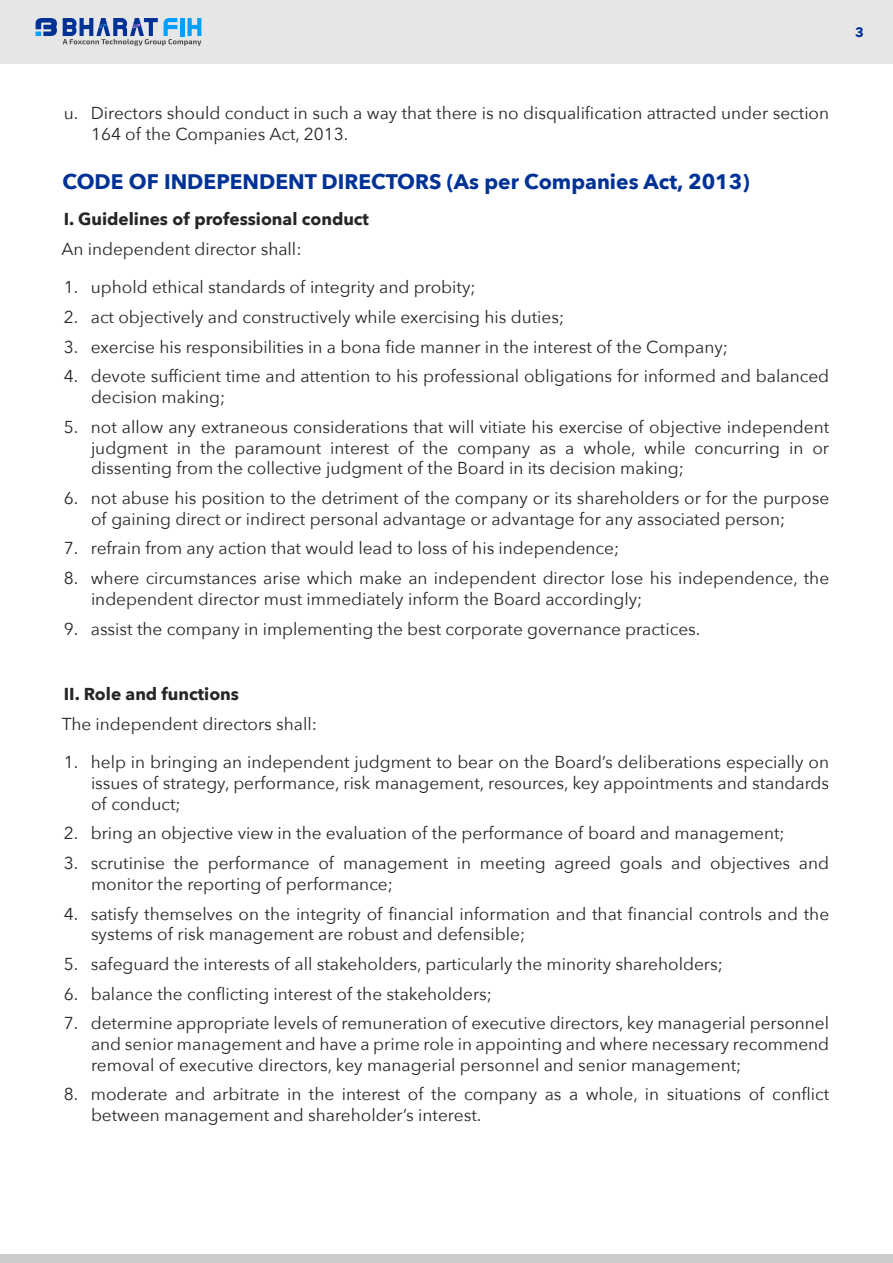
<style>
.page{position:relative;width:893px;height:1263px;background:#fff}
.page>*{position:absolute;margin:0;border:0;box-sizing:border-box;transform-origin:0 0}
.t1{font:700 21px "Avenir Next";color:#003296}
.t2{font:17.25px/20.7px "Avenir Next";color:#262626}
.t3{font:700 17.25px "Avenir Next";color:#262626}
.t4{font:700 13.5px "Avenir Next";color:#003296}
</style>
<div class="page">
<div style="left:0;top:0;width:893px;height:64px;background:#e6e6e6"></div>
<svg style="left:36px;top:18px;width:21px;height:18px"></svg>
<svg style="left:63px;top:18px;width:138px;height:28px"></svg>
<div style="left:0;top:1254px;width:893px;height:9px;background:#ccc"></div>
<p class="t4" style="left:855px;top:23px;width:10px">3</p>
<p class="t2" style="left:91px;top:104px;width:740px;text-indent:-27px">u. Directors should conduct in such a way that there is no disqualification attracted under section<br>164 of the Companies Act, 2013.</p>
<p class="t1" style="left:62px;top:168px;width:689px">CODE OF INDEPENDENT DIRECTORS (As per Companies Act, 2013)</p>
<p class="t3" style="left:64px;top:208px;width:307px">I. Guidelines of professional conduct</p>
<p class="t2" style="left:61px;top:239px;width:242px">An independent director shall:</p>
<p class="t2" style="left:64px;top:278px;width:413px">1. uphold ethical standards of integrity and probity;</p>
<p class="t2" style="left:64px;top:307px;width:502px">2. act objectively and constructively while exercising his duties;</p>
<p class="t2" style="left:64px;top:337px;width:666px">3. exercise his responsibilities in a bona fide manner in the interest of the Company;</p>
<p class="t2" style="left:91px;top:367px;width:740px;text-indent:-27px">4. devote sufficient time and attention to his professional obligations for informed and balanced decision making;</p>
<p class="t2" style="left:91px;top:417px;width:740px;text-align:justify;text-indent:-27px">5. not allow any extraneous considerations that will vitiate his exercise of objective independent judgment in the paramount interest of the company as a whole, while concurring in or dissenting from the collective judgment of the Board in its decision making;</p>
<p class="t2" style="left:91px;top:488px;width:740px;text-indent:-27px">6. not abuse his position to the detriment of the company or its shareholders or for the purpose of gaining direct or indirect personal advantage or advantage for any associated person;</p>
<p class="t2" style="left:64px;top:539px;width:557px">7. refrain from any action that would lead to loss of his independence;</p>
<p class="t2" style="left:91px;top:568px;width:740px;text-indent:-27px">8. where circumstances arise which make an independent director lose his independence, the independent director must immediately inform the Board accordingly;</p>
<p class="t2" style="left:64px;top:619px;width:638px">9. assist the company in implementing the best corporate governance practices.</p>
<p class="t3" style="left:64px;top:683px;width:177px">II. Role and functions</p>
<p class="t2" style="left:62px;top:714px;width:257px">The independent directors shall:</p>
<p class="t2" style="left:91px;top:752px;width:740px;text-align:justify;text-indent:-27px">1. help in bringing an independent judgment to bear on the Board’s deliberations especially on issues of strategy, performance, risk management, resources, key appointments and standards of conduct;</p>
<p class="t2" style="left:64px;top:824px;width:722px">2. bring an objective view in the evaluation of the performance of board and management;</p>
<p class="t2" style="left:91px;top:853px;width:740px;text-indent:-27px">3. scrutinise the performance of management in meeting agreed goals and objectives and monitor the reporting of performance;</p>
<p class="t2" style="left:91px;top:904px;width:740px;text-indent:-27px">4. satisfy themselves on the integrity of financial information and that financial controls and the systems of risk management are robust and defensible;</p>
<p class="t2" style="left:64px;top:954px;width:661px">5. safeguard the interests of all stakeholders, particularly the minority shareholders;</p>
<p class="t2" style="left:64px;top:984px;width:430px">6. balance the conflicting interest of the stakeholders;</p>
<p class="t2" style="left:91px;top:1013px;width:740px;text-align:justify;text-indent:-27px">7. determine appropriate levels of remuneration of executive directors, key managerial personnel and senior management and have a prime role in appointing and where necessary recommend removal of executive directors, key managerial personnel and senior management;</p>
<p class="t2" style="left:91px;top:1085px;width:740px;text-indent:-27px">8. moderate and arbitrate in the interest of the company as a whole, in situations of conflict between management and shareholder’s interest.</p>
</div>
